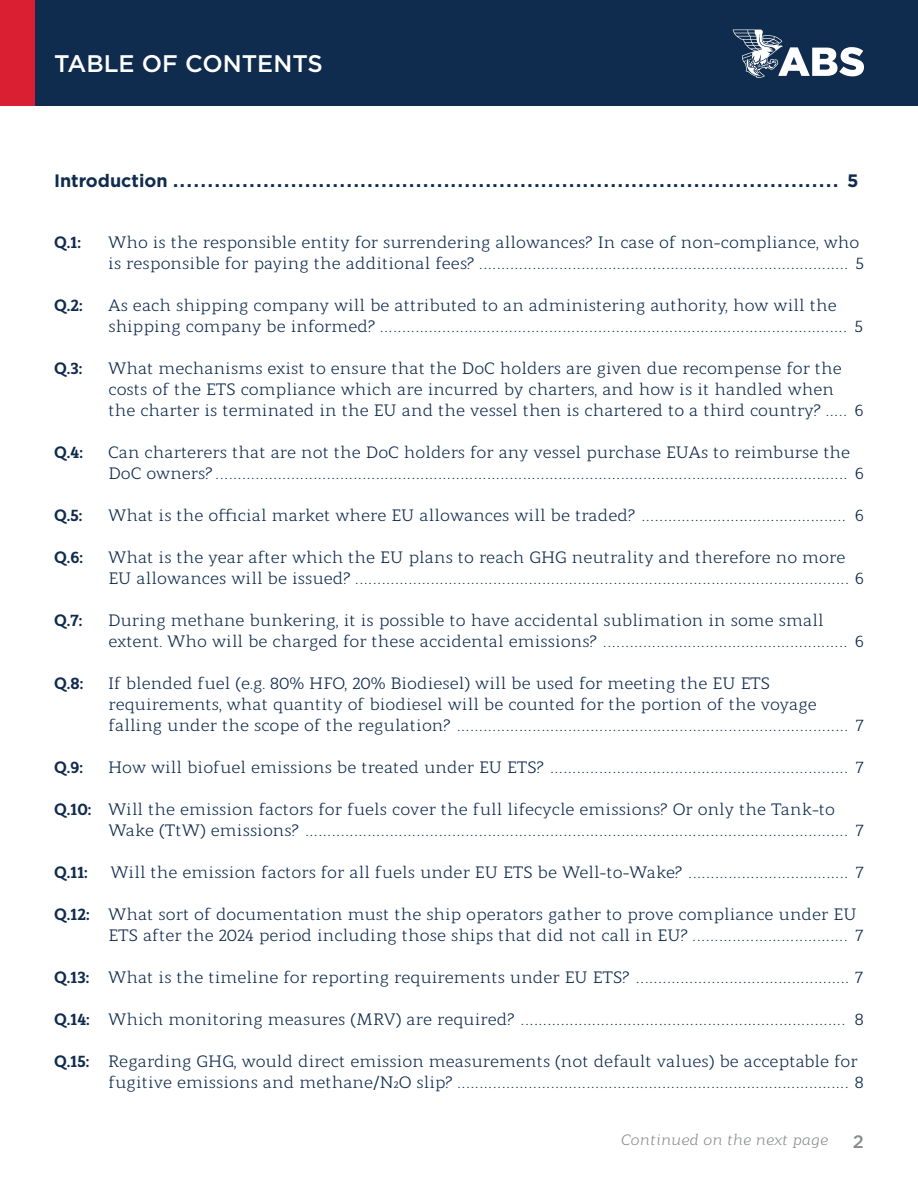
<style>
.page{position:relative;width:918px;height:1188px;background:#fff}
.page>*{position:absolute;margin:0;border:0;box-sizing:border-box;transform-origin:0 0}
.t1{font:500 24px "Gotham";color:#fff}
.t2{font:700 18px "Gotham";color:#0f2b4d}
.t3{font:500 18px "Gotham";color:#898e8b}
.t4{font:16.5px/21px "Modum";color:#0f2b4d}
.t5{font:800 16.5px "Modum";color:#0f2b4d}
.t6{font:italic 15px "Modum";color:#898e8b}
.s1{font-weight:800}
</style>
<div class="page">
<div style="left:0;top:0;width:918px;height:105px;background:#0f2b4d"></div>
<div style="left:0;top:0;width:34px;height:105px;background:#da1f33"></div>
<svg style="left:733px;top:30px;width:131px;height:48px"></svg>
<h1 class="t1" style="left:54px;top:48px;width:270px">TABLE OF CONTENTS</h1>
<p class="t2" style="left:54px;top:169px;width:806px">Introduction ................................................................................................ 5</p>
<p class="t5" style="left:54px;top:229px;width:28px">Q.1:</p>
<p class="t4" style="left:108px;top:230px;width:757px">Who is the responsible entity for surrendering allowances? In case of non-compliance, who is responsible for paying the additional fees? ................................................................................... 5</p>
<p class="t5" style="left:54px;top:292px;width:30px">Q.2:</p>
<p class="t4" style="left:108px;top:293px;width:756px">As each shipping company will be attributed to an administering authority, how will the shipping company be informed? ......................................................................................................... 5</p>
<p class="t5" style="left:54px;top:355px;width:30px">Q.3:</p>
<p class="t4" style="left:108px;top:356px;width:757px">What mechanisms exist to ensure that the DoC holders are given due recompense for the costs of the ETS compliance which are incurred by charters, and how is it handled when the charter is terminated in the EU and the vessel then is chartered to a third country? ..... 6</p>
<p class="t5" style="left:54px;top:439px;width:31px">Q.4:</p>
<p class="t4" style="left:108px;top:440px;width:757px">Can charterers that are not the DoC holders for any vessel purchase EUAs to reimburse the<br>DoC owners?.............................................................................................................................................. 6</p>
<p class="t5" style="left:54px;top:502px;width:30px">Q.5:</p>
<p class="t4" style="left:108px;top:503px;width:757px">What is the official market where EU allowances will be traded? .............................................. 6</p>
<p class="t5" style="left:54px;top:544px;width:31px">Q.6:</p>
<p class="t4" style="left:108px;top:545px;width:757px">What is the year after which the EU plans to reach GHG neutrality and therefore no more<br>EU allowances will be issued? ............................................................................................................... 6</p>
<p class="t5" style="left:54px;top:607px;width:30px">Q.7:</p>
<p class="t4" style="left:108px;top:608px;width:757px">During methane bunkering, it is possible to have accidental sublimation in some small extent. Who will be charged for these accidental emissions? ....................................................... 6</p>
<p class="t5" style="left:54px;top:670px;width:31px">Q.8:</p>
<p class="t4" style="left:108px;top:671px;width:758px">If blended fuel (e.g. 80% HFO, 20% Biodiesel) will be used for meeting the EU ETS requirements, what quantity of biodiesel will be counted for the portion of the voyage falling under the scope of the regulation? ........................................................................................ 7</p>
<p class="t5" style="left:54px;top:754px;width:31px">Q.9:</p>
<p class="t4" style="left:108px;top:755px;width:757px">How will biofuel emissions be treated under EU ETS? ................................................................... 7</p>
<p class="t4" style="left:108px;top:797px;width:757px;text-indent:-54px"><span class="s1">Q.10:</span> Will the emission factors for fuels cover the full lifecycle emissions? Or only the Tank-to<br>Wake (TtW) emissions? .......................................................................................................................... 7</p>
<p class="t5" style="left:54px;top:859px;width:35px">Q.11:</p>
<p class="t4" style="left:110px;top:860px;width:755px">Will the emission factors for all fuels under EU ETS be Well-to-Wake? .................................... 7</p>
<p class="t4" style="left:108px;top:902px;width:757px;text-indent:-54px"><span class="s1">Q.12:</span> What sort of documentation must the ship operators gather to prove compliance under EU<br>ETS after the 2024 period including those ships that did not call in EU? ................................... 7</p>
<p class="t4" style="left:54px;top:965px;width:811px"><span class="s1">Q.13:</span> What is the timeline for reporting requirements under EU ETS? ................................................ 7</p>
<p class="t4" style="left:54px;top:1007px;width:811px"><span class="s1">Q.14:</span> Which monitoring measures (MRV) are required? ......................................................................... 8</p>
<p class="t4" style="left:108px;top:1049px;width:757px;text-indent:-54px"><span class="s1">Q.15:</span> Regarding GHG, would direct emission measurements (not default values) be acceptable for fugitive emissions and methane/N2O slip? ........................................................................................ 8</p>
<p class="t6" style="left:620px;top:1129px;width:209px">Continued on the next page</p>
<p class="t3" style="left:853px;top:1130px;width:13px">2</p>
</div>
